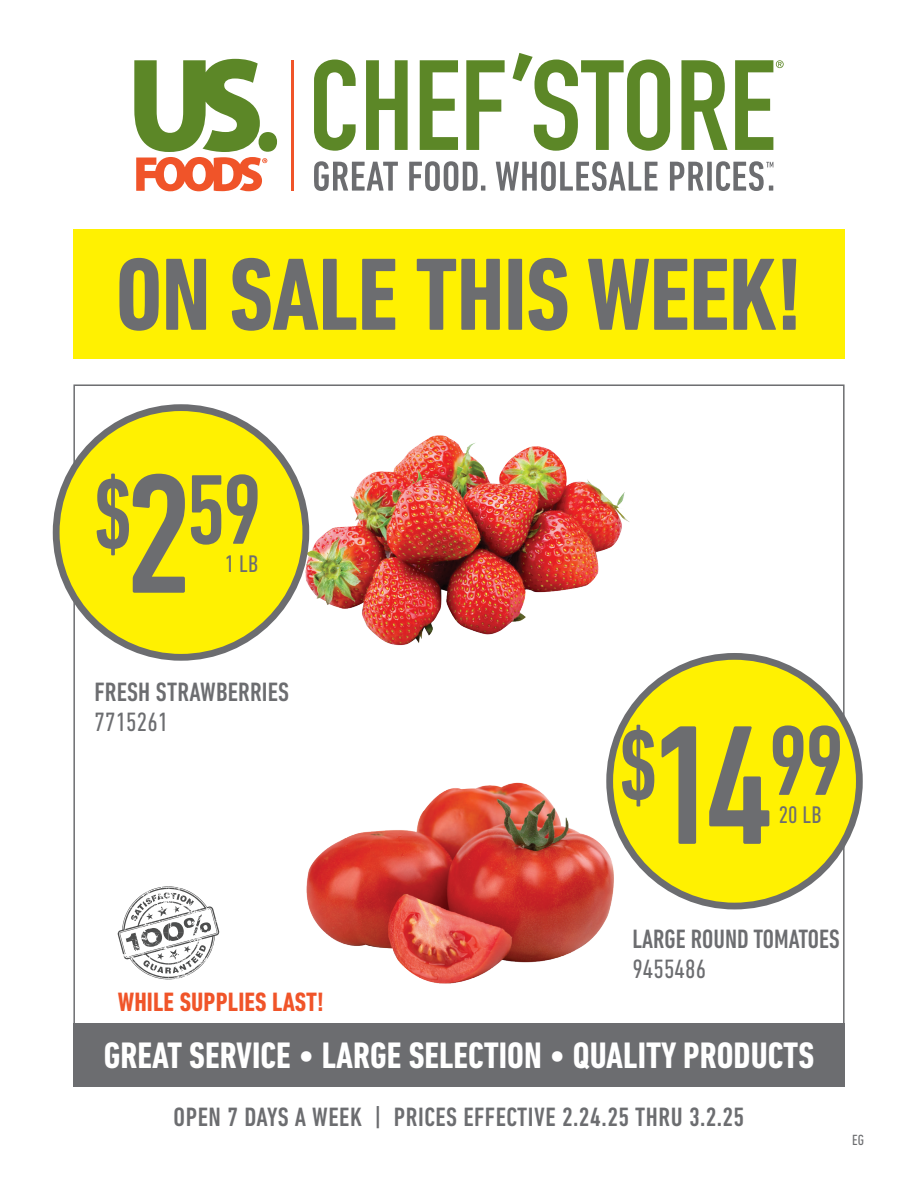
<style>
.page{position:relative;width:918px;height:1188px;background:#fff}
.page>*{position:absolute;margin:0;border:0;box-sizing:border-box;transform-origin:0 0}
.t1{font:700 condensed 104.4px "DIN Next LT Pro";letter-spacing:-.01em;color:#6c6d70}
.PRICE_big{font:500 condensed 100.8px "DIN Next LT Pro";color:#6c6d70}
.t2{font:700 condensed 37.5px "DIN Next LT Pro";color:#fff}
.HEADLINE_med{font:500 condensed 27px "DIN Next LT Pro";letter-spacing:.005em;color:#6c6d70}
.t3{font:700 condensed 27px "DIN Next LT Pro";letter-spacing:.005em;color:#f05429}
.BRAND_COPY_med{font:condensed 27px "DIN Next LT Pro";letter-spacing:.005em;color:#6c6d70}
.UOM_big{font:condensed 24.45px "DIN Next LT Pro";color:#6c6d70}
.BRAND_COPY_med-2{font:condensed 15px "DIN Next LT Pro";color:#6c6d70}
.s1{font-size:172.8px}
</style>
<div class="page">
<div style="left:73px;top:1023px;width:772px;height:63px;background:#6c6d70"></div>
<svg style="left:314px;top:60px;width:42px;height:91px"></svg>
<svg style="left:366px;top:60px;width:42px;height:90px"></svg>
<svg style="left:420px;top:60px;width:38px;height:90px"></svg>
<svg style="left:466px;top:60px;width:39px;height:90px"></svg>
<svg style="left:513px;top:53px;width:157px;height:98px"></svg>
<svg style="left:681px;top:60px;width:47px;height:90px"></svg>
<svg style="left:735px;top:60px;width:49px;height:90px"></svg>
<hr style="left:291px;top:60px;width:3px;height:131px;background:#f05429">
<div style="left:259px;top:132px;width:18px;height:20px;background:#5c8727;border-radius:50%"></div>
<svg style="left:134px;top:59px;width:133px;height:132px"></svg>
<svg style="left:314px;top:161px;width:84px;height:30px"></svg>
<svg style="left:409px;top:161px;width:76px;height:30px"></svg>
<svg style="left:496px;top:161px;width:162px;height:30px"></svg>
<svg style="left:670px;top:162px;width:34px;height:29px"></svg>
<div style="left:707px;top:162px;width:5px;height:29px;background:#6c6d70"></div>
<svg style="left:716px;top:161px;width:57px;height:30px"></svg>
<div style="left:73px;top:230px;width:772px;height:129px;background:#fff101"></div>
<img style="left:299px;top:435px;width:331px;height:211px">
<img style="left:306px;top:782px;width:316px;height:202px">
<div style="left:56px;top:408px;width:250px;height:249px;background:#fff101;border-radius:50%"></div>
<div style="left:53px;top:404px;width:256px;height:257px;border:7px solid #6c6d70;border-radius:50%"></div>
<div style="left:610px;top:656px;width:249px;height:250px;background:#fff101;border-radius:50%"></div>
<div style="left:606px;top:653px;width:257px;height:256px;border:7px solid #6c6d70;border-radius:50%"></div>
<svg style="left:118px;top:886px;width:101px;height:93px"></svg>
<h1 class="t1" style="left:116px;top:235px;width:688px">ON SALE THIS WEEK!</h1>
<p class="PRICE_big" style="left:93px;top:453px;width:171px">$<span class="s1">2</span>59</p>
<p class="UOM_big" style="left:225px;top:550px;width:35px">1 LB</p>
<p class="HEADLINE_med" style="left:95px;top:677px;width:196px">FRESH STRAWBERRIES</p>
<p class="BRAND_COPY_med" style="left:95px;top:707px;width:75px">7715261</p>
<p class="PRICE_big" style="left:618px;top:704px;width:228px">$<span class="s1">14</span>99</p>
<p class="UOM_big" style="left:779px;top:801px;width:44px">20 LB</p>
<p class="t3" style="left:118px;top:987px;width:208px">WHILE SUPPLIES LAST!</p>
<p class="HEADLINE_med" style="left:632px;top:924px;width:209px">LARGE ROUND TOMATOES</p>
<p class="BRAND_COPY_med" style="left:632px;top:954px;width:75px">9455486</p>
<h3 class="t2" style="left:104px;top:1034px;width:712px">GREAT SERVICE • LARGE SELECTION • QUALITY PRODUCTS</h3>
<p class="HEADLINE_med" style="left:174px;top:1102px;width:572px">OPEN 7 DAYS A WEEK | PRICES EFFECTIVE 2.24.25 THRU 3.2.25</p>
<p class="BRAND_COPY_med-2" style="left:852px;top:1132px;width:13px">EG</p>
</div>
